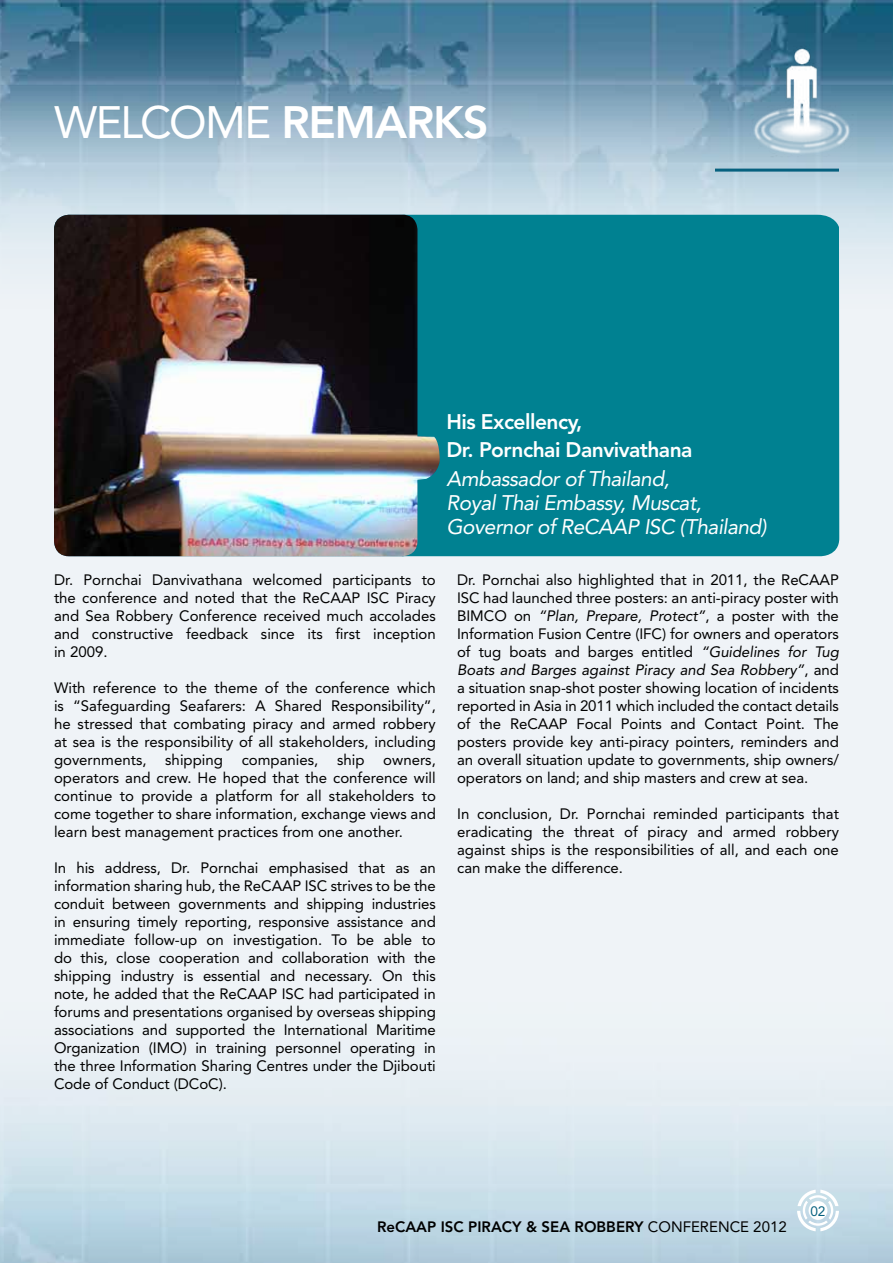
<style>
.page{position:relative;width:893px;height:1263px;background:#fff}
.page>*{position:absolute;margin:0;border:0;box-sizing:border-box;transform-origin:0 0}
.t1{font:45px "Avenir LT Std";letter-spacing:-.035em;color:#fff}
.t2{font:italic 21px/24px "Avenir LT Std";letter-spacing:-.025em;color:#fff}
.t3{font:800 21px/28.2px "Avenir LT Std";letter-spacing:-.025em;color:#fff}
.t4{font:15px/18px "Avenir LT Std";color:#000;text-align:justify}
.t5{font:800 15px "Avenir LT Std";color:#000}
.t6{font:13.65px "Avenir LT Std";color:#06617f}
.s1{font-weight:800}
.s2{font-style:italic}
.s3{font-weight:400}
</style>
<div class="page">
<img style="left:0;top:0;width:893px;height:176px">
<div style="left:440px;top:215px;width:399px;height:341px;background:#008191"></div>
<img style="left:54px;top:215px;width:386px;height:341px">
<svg style="left:797px;top:1190px;width:42px;height:41px"></svg>
<img style="left:715px;top:10px;width:172px;height:169px">
<h1 class="t1" style="left:54px;top:96px;width:430px">welcom e <span class="s1">remarks</span></h1>
<h2 class="t3" style="left:446px;top:408px;width:248px">His Excellency,<br>Dr. Pornchai Danvivathana</h2>
<h2 class="t2" style="left:446px;top:467px;width:322px">Ambassador of Thailand,<br>Royal Thai Embassy, Muscat,<br>Governor of ReCAAP ISC (Thailand)</h2>
<p class="t4" style="left:54px;top:571px;width:383px">Dr. Pornchai Danvivathana welcomed participants to the conference and noted that the ReCAAP ISC Piracy and Sea Robbery Conference received much accolades and constructive feedback since its first inception in 2009.</p>
<p class="t4" style="left:54px;top:679px;width:383px">With reference to the theme of the conference which is “Safeguarding Seafarers: A Shared Responsibility”, he stressed that combating piracy and armed robbery at sea is the responsibility of all stakeholders, including governments, shipping companies, ship owners, operators and crew. H e hoped that the conference will continue to provide a platform for all stakeholders to come together to share information, exchange views and learn best management practices from one another.</p>
<p class="t4" style="left:54px;top:859px;width:383px">In his address, Dr. Pornchai emphasised that as an information sharing hub, the ReCAAP ISC strives to be the conduit between governments and shipping industries in ensuring timely reporting, responsive assistance and immediate follow-up on investigation. To be able to do this, close cooperation and collaboration with the shipping industry is essential and necessary. On this note, he added that the ReCAAP ISC had participated in forums and presentations organised by overseas shipping associations and supported the International Maritime Organization (IMO) in training personnel operating in the three Information Sharing Centres under the Djibouti Code of Conduct (DCoC).</p>
<p class="t4" style="left:457px;top:571px;width:383px">Dr. Pornchai also highlighted that in 2011, the ReCAAP ISC had launched three posters: an anti-piracy poster with BIMCO</p>
<p class="t4" style="left:457px;top:607px;width:383px;text-indent:57px">on <span class="s2">“Plan, Prepare, Protect”</span>, a poster with the Information Fusion Centre (IFC) for owners and operators of tug boats and barges entitled <span class="s2">“Guidelines for Tug Boats and Barges against Piracy and Sea Robbery”</span>, and a situation snap-shot poster showing location of incidents reported in Asia in 2011 which included the contact details of the ReCAAP Focal Points and Contact Point. The posters provide key anti-piracy pointers, reminders and an overall situation update to governments, ship owners/ operators on land; and ship masters and crew at sea.</p>
<p class="t4" style="left:457px;top:805px;width:383px">In conclusion, Dr. Pornchai reminded participants that eradicating the threat of piracy and armed robbery against ships is the responsibilities of all, and each one can make the difference.</p>
<p class="t6" style="left:811px;top:1203px;width:16px">02</p>
<p class="t5" style="left:377px;top:1218px;width:282px">ReCAAP ISC PIRACY &amp; SEA RO BBERY <span class="s3">CONFERENCE</span></p>
<p class="t4" style="left:753px;top:1218px;width:35px">2012</p>
</div>
